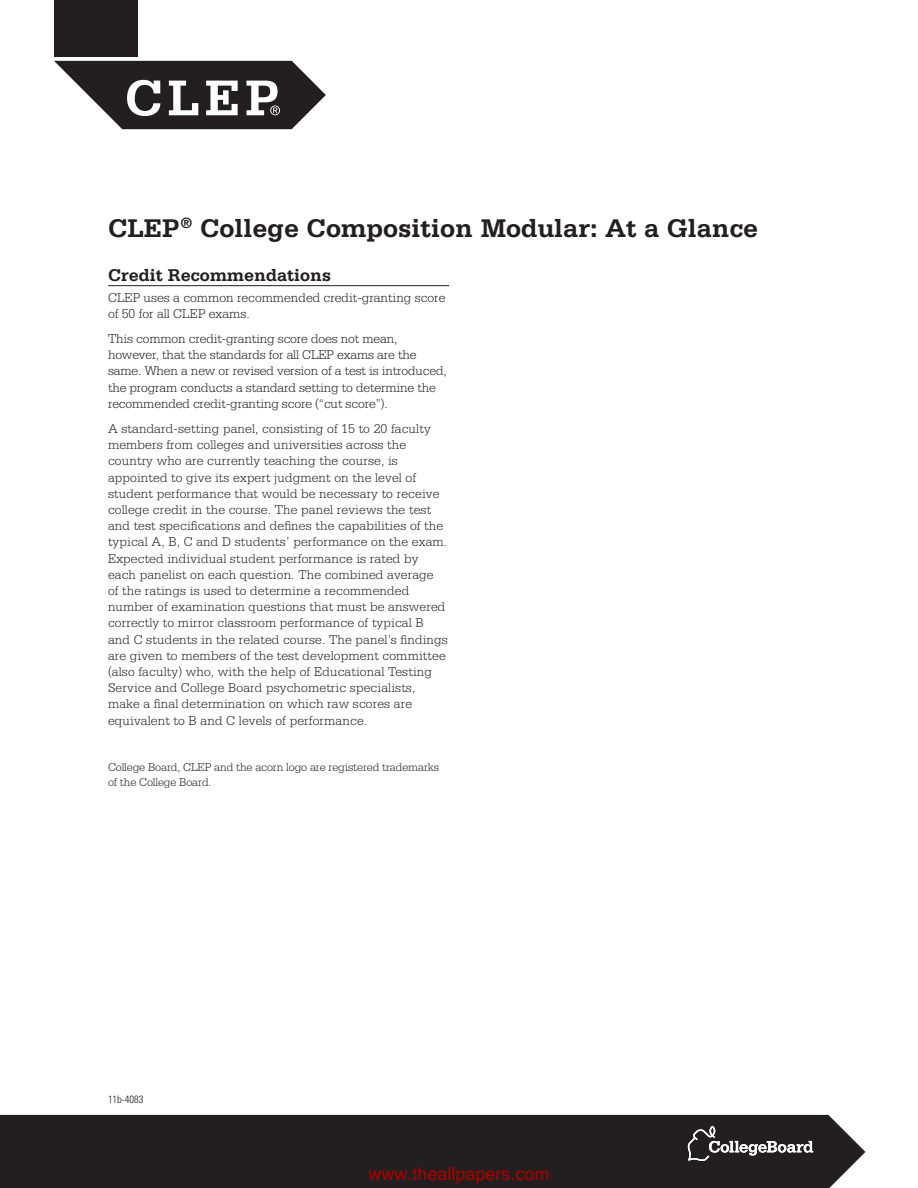
<style>
.page{position:relative;width:918px;height:1188px;background:#fff}
.page>*{position:absolute;margin:0;border:0;box-sizing:border-box;transform-origin:0 0}
.t1{font:700 27px "Serifa Std";color:#231f20}
.t2{font:700 18px "Serifa Std";color:#231f20}
.t3{font:18px "Microsoft Sans Serif";color:#ab0000}
.t4{font:300 13.5px/16.2px "Serifa Std";letter-spacing:.01em;color:#231f20}
.t5{font:300 13.5px/16.2px "Serifa Std";letter-spacing:-.01em;color:#231f20}
.t6{font:300 12px/14.4px "Serifa Std";letter-spacing:-.01em;color:#231f20}
.t7{font:300 condensed 10.5px "Univers LT Std";color:#231f20}
</style>
<div class="page">
<div style="left:54px;top:0;width:84px;height:57px;background:#231f20"></div>
<svg style="left:54px;top:61px;width:272px;height:68px"></svg>
<div style="left:0;top:1115px;width:865px;height:73px;background:#231f20"></div>
<svg style="left:688px;top:1126px;width:125px;height:35px"></svg>
<hr style="left:108px;top:285px;width:341px;height:1px;background:#231f20">
<h1 class="t1" style="left:108px;top:212px;width:652px">CLEP<sup>®</sup> College Composition Modular: At a Glance</h1>
<h2 class="t2" style="left:108px;top:264px;width:225px">Credit Recommendations</h2>
<p class="t4" style="left:108px;top:289px;width:339px">CLEP uses a common recommended credit-granting score of 50 for all CLEP exams.</p>
<p class="t5" style="left:108px;top:331px;width:340px">This common credit-granting score does not mean, however, that the standards for all CLEP exams are the same. When a new or revised version of a test is introduced, the program conducts a standard setting to determine the recommended credit-granting score (“cut score”).</p>
<p class="t4" style="left:108px;top:421px;width:341px">A standard-setting panel, consisting of 15 to 20 faculty members from colleges and universities across the country who are currently teaching the course, is appointed to give its expert judgment on the level of student performance that would be necessary to receive college credit in the course. The panel reviews the test and test specifications and defines the capabilities of the typical A, B, C and D students’ performance on the exam.<br>Expected individual student performance is rated by each panelist on each question. The combined average<br>of the ratings is used to determine a recommended number of examination questions that must be answered correctly to mirror classroom performance of typical B and C students in the related course. The panel’s findings are given to members of the test development committee (also faculty) who, with the help of Educational Testing Service and College Board psychometric specialists, make a final determination on which raw scores are equivalent to B and C levels of performance.</p>
<p class="t6" style="left:108px;top:760px;width:333px">College Board, CLEP and the acorn logo are registered trademarks of the College Board.</p>
<p class="t7" style="left:108px;top:1092px;width:37px">11b-4083</p>
<h2 class="t3" style="left:368px;top:1162px;width:183px">www.theallpapers.com</h2>
</div>
